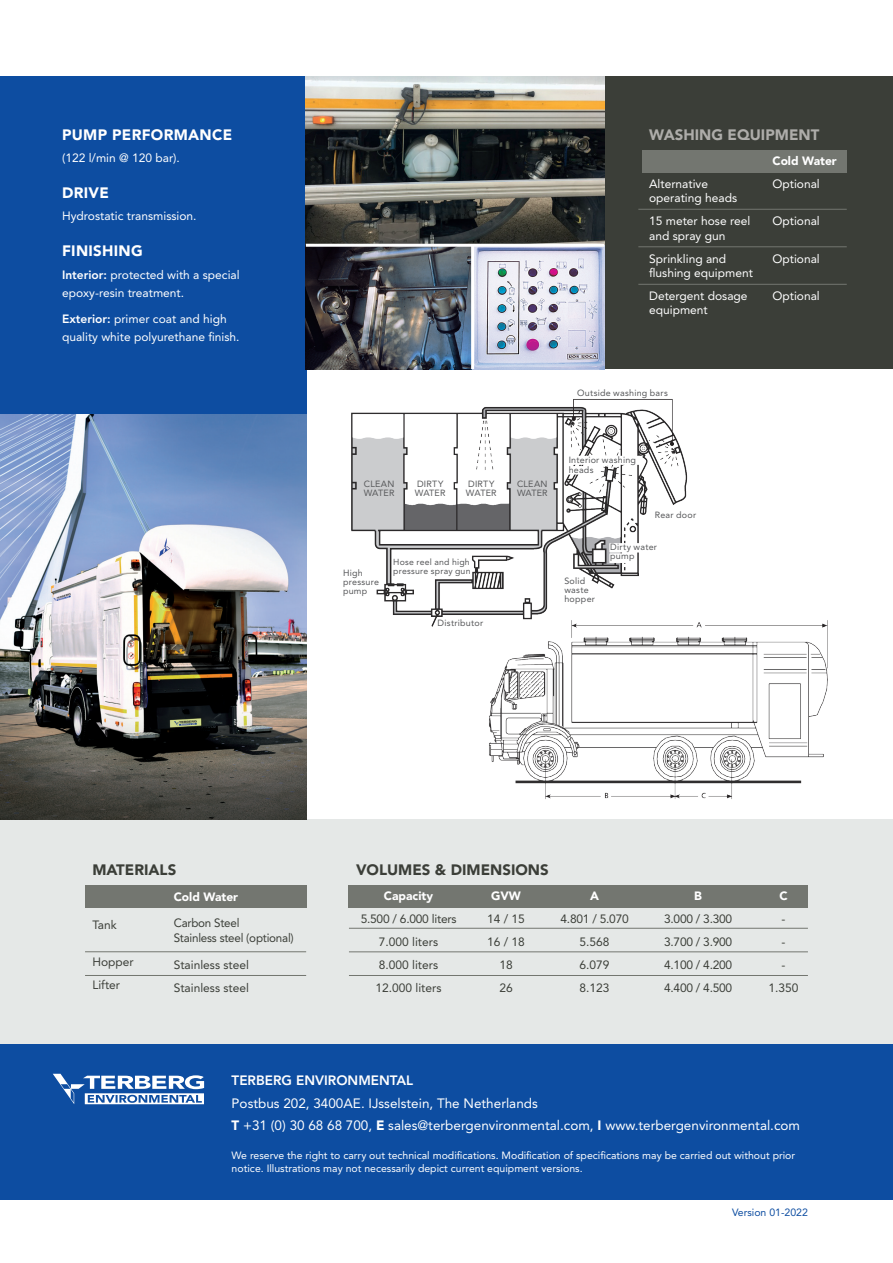
<style>
.page{position:relative;width:893px;height:1263px;background:#fff}
.page>*{position:absolute;margin:0;border:0;box-sizing:border-box;transform-origin:0 0}
.Titel_11pt_rood{font:900 15px "Avenir LT Pro";letter-spacing:.02em;color:#fff}
.Platte_tekst{font:900 15px "Avenir LT Pro";color:#3b3e38}
.Platte_tekst-2{font:900 15px "Avenir LT Pro";color:#aeadaa}
.t1{font:13.5px "Avenir LT Pro";color:#fff}
.t2{font:800 13.5px "Avenir LT Pro";color:#fff}
.Platte_tekst-3{font:12px/18px "Avenir LT Pro";color:#fff}
.Platte_tekst-4{font:12px "Avenir LT Pro";color:#3b3e38}
.Titel_11pt_rood-2{font:12px/18px "Avenir LT Pro";color:#fff}
.Platte_tekst-5{font:12px/14.4px "Avenir LT Pro";letter-spacing:-.02em;color:#3b3e38}
.Platte_tekst-6{font:900 12px "Avenir LT Pro";color:#fff}
.t3{font:10.5px/13.5px "Avenir LT Pro";color:#fff}
.t4{font:10.5px "Avenir LT Pro";color:#0d4da1}
.t5{font:9px/9px "Avenir LT Pro";letter-spacing:.025em;color:#57585a}
.t6{font:8.7px/9px "Avenir LT Pro";letter-spacing:.025em;color:#57585a}
.s1{font-weight:800}
.s2{font-weight:900}
</style>
<div class="page">
<div style="left:0;top:819px;width:893px;height:225px;background:#e5e8e7"></div>
<div style="left:270px;top:77px;width:623px;height:292px;background:#3b3e38"></div>
<div style="left:0;top:76px;width:306px;height:428px;background:#0d4da1"></div>
<div style="left:0;top:1044px;width:893px;height:155px;background:#0d4da1"></div>
<img style="left:338px;top:369px;width:350px;height:258px">
<img style="left:469px;top:611px;width:359px;height:188px">
<img style="left:0;top:414px;width:306px;height:405px">
<div style="left:349px;top:884px;width:459px;height:23px;background:#737670"></div>
<hr style="left:349px;top:928px;width:459px;height:1px;background:#737670">
<hr style="left:349px;top:951px;width:459px;height:1px;background:#737670">
<hr style="left:349px;top:975px;width:459px;height:1px;background:#737670">
<div style="left:643px;top:150px;width:204px;height:23px;background:#737670"></div>
<hr style="left:638px;top:209px;width:209px;height:1px;background:#737670">
<hr style="left:638px;top:246px;width:209px;height:1px;background:#737670">
<hr style="left:638px;top:284px;width:209px;height:1px;background:#737670">
<hr style="left:85px;top:951px;width:221px;height:1px;background:#737670">
<hr style="left:85px;top:975px;width:221px;height:1px;background:#737670">
<div style="left:85px;top:884px;width:221px;height:23px;background:#737670"></div>
<img style="left:306px;top:247px;width:165px;height:122px">
<img style="left:474px;top:247px;width:130px;height:122px">
<img style="left:306px;top:77px;width:298px;height:167px">
<hr style="left:471px;top:245px;width:3px;height:124px;background:#fff">
<hr style="left:306px;top:244px;width:298px;height:3px;background:#fff">
<svg style="left:53px;top:1074px;width:151px;height:30px"></svg>
<p class="Titel_11pt_rood" style="left:62px;top:126px;width:172px">PUMP PERFORMANCE</p>
<p class="Titel_11pt_rood-2" style="left:62px;top:149px;width:119px">(122 l/min @ 120 bar).</p>
<p class="Titel_11pt_rood" style="left:62px;top:184px;width:48px">DRIVE</p>
<p class="Titel_11pt_rood-2" style="left:62px;top:207px;width:136px">Hydrostatic transmission.</p>
<p class="Titel_11pt_rood" style="left:62px;top:242px;width:82px">FINISHING</p>
<p class="Titel_11pt_rood-2" style="left:62px;top:265px;width:179px"><span class="s1">Interior:</span> protected with a special epoxy-resin treatment.</p>
<p class="Platte_tekst-3" style="left:62px;top:310px;width:179px"><span class="s1">Exterior:</span> primer coat and high quality white polyurethane finish.</p>
<p class="Platte_tekst-2" style="left:649px;top:126px;width:172px">WASHING EQUIPMENT</p>
<p class="Platte_tekst-6" style="left:772px;top:154px;width:66px">Cold Water</p>
<p class="Platte_tekst-3" style="left:649px;top:175px;width:60px">Alternative</p>
<p class="Platte_tekst-3" style="left:772px;top:175px;width:49px">Optional</p>
<p class="Platte_tekst-3" style="left:649px;top:189px;width:90px">operating heads</p>
<p class="Platte_tekst-3" style="left:649px;top:212px;width:103px">15 meter hose reel</p>
<p class="Platte_tekst-3" style="left:772px;top:212px;width:49px">Optional</p>
<p class="Platte_tekst-3" style="left:649px;top:226px;width:78px">and spray gun</p>
<p class="Platte_tekst-3" style="left:649px;top:249px;width:79px">Sprinkling and</p>
<p class="Platte_tekst-3" style="left:772px;top:249px;width:49px">Optional</p>
<p class="Platte_tekst-3" style="left:649px;top:264px;width:105px">flushing equipment</p>
<p class="Platte_tekst-3" style="left:649px;top:287px;width:100px">Detergent dosage</p>
<p class="Platte_tekst-3" style="left:772px;top:287px;width:49px">Optional</p>
<p class="Platte_tekst-3" style="left:649px;top:301px;width:60px">equipment</p>
<p class="t5" style="left:577px;top:388px;width:92px">Outside washing bars</p>
<p class="t5" style="left:364px;top:479px;width:32px">CLEAN</p>
<p class="t5" style="left:364px;top:488px;width:32px">WATER</p>
<p class="t5" style="left:417px;top:479px;width:28px">DIRTY</p>
<p class="t5" style="left:415px;top:488px;width:32px">WATER</p>
<p class="t5" style="left:468px;top:479px;width:28px">DIRTY</p>
<p class="t5" style="left:466px;top:488px;width:32px">WATER</p>
<p class="t5" style="left:343px;top:568px;width:21px">High</p>
<p class="t5" style="left:343px;top:577px;width:38px">pressure</p>
<p class="t5" style="left:343px;top:586px;width:26px">pump</p>
<p class="t6" style="left:393px;top:557px;width:79px">Hose reel and high pressure spray gun</p>
<p class="t5" style="left:438px;top:618px;width:47px">Distributor</p>
<p class="t5" style="left:517px;top:479px;width:32px">CLEAN</p>
<p class="t5" style="left:517px;top:488px;width:32px">WATER</p>
<p class="t5" style="left:569px;top:455px;width:69px">Interior washing</p>
<p class="t5" style="left:569px;top:466px;width:26px">heads</p>
<p class="t5" style="left:564px;top:576px;width:22px">Solid</p>
<p class="t5" style="left:564px;top:585px;width:26px">waste</p>
<p class="t5" style="left:564px;top:594px;width:32px">hopper</p>
<p class="t5" style="left:655px;top:511px;width:43px">Rear door</p>
<p class="t5" style="left:610px;top:542px;width:48px">Dirty water pump</p>
<p class="Platte_tekst" style="left:92px;top:861px;width:85px">MATERIALS</p>
<p class="Platte_tekst-4" style="left:92px;top:917px;width:26px">Tank</p>
<p class="Platte_tekst-4" style="left:92px;top:954px;width:43px">Hopper</p>
<p class="Platte_tekst-4" style="left:92px;top:977px;width:29px">Lifter</p>
<p class="Platte_tekst-6" style="left:174px;top:890px;width:66px">Cold Water</p>
<p class="Platte_tekst-5" style="left:174px;top:916px;width:122px">Carbon Steel<br>Stainless steel (optional)</p>
<p class="Platte_tekst-4" style="left:174px;top:957px;width:77px">Stainless steel</p>
<p class="Platte_tekst-4" style="left:174px;top:980px;width:77px">Stainless steel</p>
<p class="Platte_tekst" style="left:356px;top:861px;width:194px">VOLUMES &amp; DIMENSIONS</p>
<p class="Platte_tekst-6" style="left:384px;top:889px;width:51px">Capacity</p>
<p class="Platte_tekst-6" style="left:491px;top:889px;width:31px">GVW</p>
<p class="Platte_tekst-6" style="left:590px;top:889px;width:10px">A</p>
<p class="Platte_tekst-6" style="left:694px;top:889px;width:9px">B</p>
<p class="Platte_tekst-6" style="left:779px;top:889px;width:10px">C</p>
<p class="Platte_tekst-5" style="left:361px;top:912px;width:97px">5.500 / 6.000 liters</p>
<p class="Platte_tekst-4" style="left:487px;top:912px;width:39px">14 / 15</p>
<p class="Platte_tekst-4" style="left:560px;top:912px;width:70px">4.801 / 5.070</p>
<p class="Platte_tekst-4" style="left:664px;top:912px;width:70px">3.000 / 3.300</p>
<p class="Platte_tekst-4" style="left:781px;top:912px;width:5px">-</p>
<p class="Platte_tekst-4" style="left:379px;top:935px;width:61px">7.000 liters</p>
<p class="Platte_tekst-4" style="left:487px;top:935px;width:39px">16 / 18</p>
<p class="Platte_tekst-4" style="left:579px;top:935px;width:32px">5.568</p>
<p class="Platte_tekst-4" style="left:664px;top:935px;width:70px">3.700 / 3.900</p>
<p class="Platte_tekst-4" style="left:781px;top:935px;width:5px">-</p>
<p class="Platte_tekst-4" style="left:379px;top:958px;width:61px">8.000 liters</p>
<p class="Platte_tekst-4" style="left:499px;top:958px;width:15px">18</p>
<p class="Platte_tekst-4" style="left:579px;top:958px;width:32px">6.079</p>
<p class="Platte_tekst-4" style="left:664px;top:958px;width:70px">4.100 / 4.200</p>
<p class="Platte_tekst-4" style="left:781px;top:958px;width:5px">-</p>
<p class="Platte_tekst-4" style="left:375px;top:980px;width:68px">12.000 liters</p>
<p class="Platte_tekst-4" style="left:499px;top:980px;width:15px">26</p>
<p class="Platte_tekst-4" style="left:579px;top:980px;width:32px">8.123</p>
<p class="Platte_tekst-4" style="left:664px;top:980px;width:70px">4.400 / 4.500</p>
<p class="Platte_tekst-4" style="left:768px;top:980px;width:32px">1.350</p>
<p class="t2" style="left:232px;top:1072px;width:183px">TERBERG ENVIRONMENTAL</p>
<p class="t1" style="left:232px;top:1094px;width:308px">Postbus 202, 3400AE. IJsselstein, The Netherlands</p>
<p class="t1" style="left:232px;top:1117px;width:570px"><span class="s2">T</span> +31 (0) 30 68 68 700, <span class="s2">E</span> sales@terbergenvironmental.com, <span class="s2">I</span> www.terbergenvironmental.com</p>
<p class="t3" style="left:232px;top:1148px;width:565px">We reserve the right to carry out technical modifications. Modification of specifications may be carried out without prior notice. Illustrations may not necessarily depict current equipment versions.</p>
<p class="t4" style="left:732px;top:1205px;width:77px">Version 01-2022</p>
</div>
